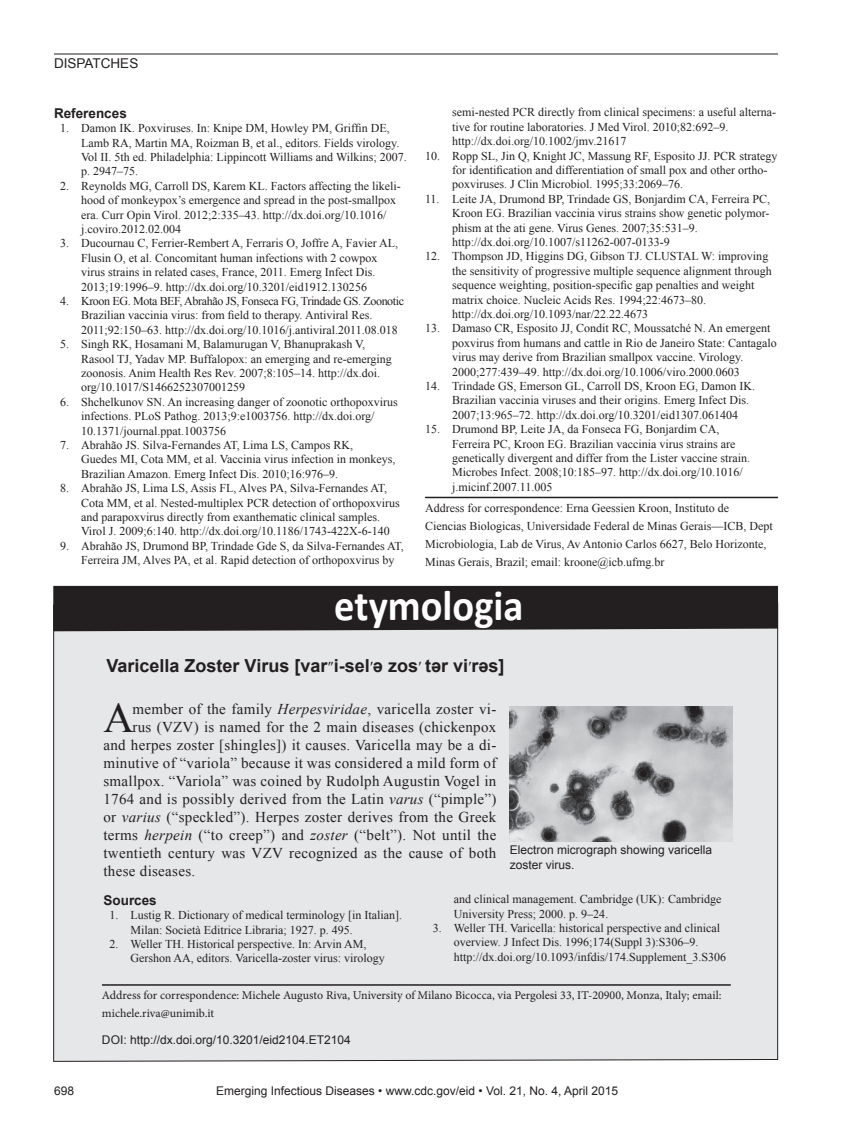
<style>
.page{position:relative;width:851px;height:1134px;background:#fff}
.page>*{position:absolute;margin:0;border:0;box-sizing:border-box;transform-origin:0 0}
.t1{font:700 43.35px "Calibri";color:#fff;scale:.93 1}
.t2{font:42.15px "Times New Roman";color:#231f20}
.t3{font:700 18px "Arial";color:#231f20}
.t4{font:15px "Times New Roman";letter-spacing:.02em;color:#231f20}
.t5{font:700 13.5px "Arial";color:#231f20}
.t6{font:13.5px "Arial";color:#231f20}
.t7{font:12px/14.4px "Times New Roman";color:#231f20}
.t8{font:12px/15px "Arial";color:#231f20}
.t9{font:12px/18px "Minion Pro";color:#231f20}
.s1{font-family:"Times New Roman";font-weight:400;font-size:15px}
.s2{font-style:italic}
</style>
<div class="page">
<hr style="left:54px;top:54px;width:724px;height:1px;background:#231f20">
<hr style="left:425px;top:497px;width:353px;height:1px;background:#231f20">
<div style="left:53px;top:635px;width:725px;height:427px;background:#e6e7e9"></div>
<svg style="left:53px;top:586px;width:725px;height:49px;background:#373334"></svg>
<hr style="left:102px;top:984px;width:628px;height:2px;background:#231f20">
<img style="left:510px;top:707px;width:222px;height:134px">
<p class="t6" style="left:54px;top:55px;width:86px">DISPATCHES</p>
<p class="t5" style="left:54px;top:104px;width:74px">References</p>
<p class="t7" style="left:81px;top:121px;width:327px;text-indent:-21px">1. Damon IK. Poxviruses. In: Knipe DM, Howley PM, Griffin DE, Lamb RA, Martin MA, Roizman B, et al., editors. Fields virology.<br>Vol II. 5th ed. Philadelphia: Lippincott Williams and Wilkins; 2007. p. 2947–75.</p>
<p class="t7" style="left:81px;top:178px;width:321px;text-indent:-21px">2. Reynolds MG, Carroll DS, Karem KL. Factors affecting the likeli&shy;hood of monkeypox’s emergence and spread in the post-smallpox era. Curr Opin Virol. 2012;2:335–43. http://dx.doi.org/10.1016/ j.coviro.2012.02.004</p>
<p class="t7" style="left:81px;top:236px;width:318px;text-indent:-21px">3. Ducournau C, Ferrier-Rembert A, Ferraris O, Joffre A, Favier AL, Flusin O, et al. Concomitant human infections with 2 cowpox virus strains in related cases, France, 2011. Emerg Infect Dis.<br>2013;19:1996–9. http://dx.doi.org/10.3201/eid1912.130256</p>
<p class="t7" style="left:81px;top:294px;width:325px;text-indent:-21px">4. Kroon EG. Mota BEF, Abrahão JS, Fonseca FG, Trindade GS. Zoonotic<br>Brazilian vaccinia virus: from field to therapy. Antiviral Res.<br>2011;92:150–63. http://dx.doi.org/10.1016/j.antiviral.2011.08.018</p>
<p class="t7" style="left:81px;top:337px;width:312px;text-indent:-21px">5. Singh RK, Hosamani M, Balamurugan V, Bhanuprakash V, Rasool TJ, Yadav MP. Buffalopox: an emerging and re-emerging zoonosis. Anim Health Res Rev. 2007;8:105–14. http://dx.doi. org/10.1017/S1466252307001259</p>
<p class="t7" style="left:81px;top:394px;width:318px;text-indent:-21px">6. Shchelkunov SN. An increasing danger of zoonotic orthopoxvirus infections. PLoS Pathog. 2013;9:e1003756. http://dx.doi.org/<br>10.1371/journal.ppat.1003756</p>
<p class="t7" style="left:81px;top:438px;width:316px;text-indent:-21px">7. Abrahão JS. Silva-Fernandes AT, Lima LS, Campos RK,<br>Guedes MI, Cota MM, et al. Vaccinia virus infection in monkeys,<br>Brazilian Amazon. Emerg Infect Dis. 2010;16:976–9.</p>
<p class="t7" style="left:81px;top:481px;width:320px;text-indent:-21px">8. Abrahão JS, Lima LS, Assis FL, Alves PA, Silva-Fernandes AT, Cota MM, et al. Nested-multiplex PCR detection of orthopoxvirus and parapoxvirus directly from exanthematic clinical samples.<br>Virol J. 2009;6:140. http://dx.doi.org/10.1186/1743-422X-6-140</p>
<p class="t7" style="left:81px;top:538px;width:324px;text-indent:-21px">9. Abrahão JS, Drumond BP, Trindade Gde S, da Silva-Fernandes AT,<br>Ferreira JM, Alves PA, et al. Rapid detection of orthopoxvirus by</p>
<p class="t7" style="left:452px;top:105px;width:325px">semi-nested PCR directly from clinical specimens: a useful alterna&shy;tive for routine laboratories. J Med Virol. 2010;82:692–9. http://dx.doi.org/10.1002/jmv.21617</p>
<p class="t7" style="left:452px;top:148px;width:327px;text-indent:-27px">10. Ropp SL, Jin Q, Knight JC, Massung RF, Esposito JJ. PCR strategy for identification and differentiation of small pox and other ortho&shy;poxviruses. J Clin Microbiol. 1995;33:2069–76.</p>
<p class="t7" style="left:452px;top:191px;width:320px;text-indent:-27px">11. Leite JA, Drumond BP, Trindade GS, Bonjardim CA, Ferreira PC, Kroon EG. Brazilian vaccinia virus strains show genetic polymor&shy;phism at the ati gene. Virus Genes. 2007;35:531–9. http://dx.doi.org/10.1007/s11262-007-0133-9</p>
<p class="t7" style="left:452px;top:249px;width:321px;text-indent:-27px">12. Thompson JD, Higgins DG, Gibson TJ. CLUSTAL W: improving the sensitivity of progressive multiple sequence alignment through sequence weighting, position-specific gap penalties and weight matrix choice. Nucleic Acids Res. 1994;22:4673–80. http://dx.doi.org/10.1093/nar/22.22.4673</p>
<p class="t7" style="left:452px;top:321px;width:326px;text-indent:-27px">13. Damaso CR, Esposito JJ, Condit RC, Moussatché N. An emergent poxvirus from humans and cattle in Rio de Janeiro State: Cantagalo virus may derive from Brazilian smallpox vaccine. Virology.<br>2000;277:439–49. http://dx.doi.org/10.1006/viro.2000.0603</p>
<p class="t7" style="left:452px;top:379px;width:304px;text-indent:-27px">14. Trindade GS, Emerson GL, Carroll DS, Kroon EG, Damon IK.<br>Brazilian vaccinia viruses and their origins. Emerg Infect Dis.<br>2007;13:965–72. http://dx.doi.org/10.3201/eid1307.061404</p>
<p class="t7" style="left:452px;top:422px;width:299px;text-indent:-27px">15. Drumond BP, Leite JA, da Fonseca FG, Bonjardim CA, Ferreira PC, Kroon EG. Brazilian vaccinia virus strains are genetically divergent and differ from the Lister vaccine strain.<br>Microbes Infect. 2008;10:185–97. http://dx.doi.org/10.1016/ j.micinf.2007.11.005</p>
<p class="t7" style="left:425px;top:499px;width:349px;line-height:18px">Address for correspondence: Erna Geessien Kroon, Instituto de Ciencias Biologicas, Universidade Federal de Minas Gerais—ICB, Dept Microbiologia, Lab de Virus, Av Antonio Carlos 6627, Belo Horizonte, Minas Gerais, Brazil; email: kroone@icb.ufmg.br</p>
<h1 class="t1" style="left:334px;top:578px;width:205px">etymologia</h1>
<h3 class="t3" style="left:106px;top:654px;width:399px">Varicella Zoster Virus [var<span class="s1">″</span>i-sel<span class="s1">′</span>ə zos<span class="s1">′</span> tər vi<span class="s1">′</span>rəs]</h3>
<h2 class="t2" style="left:103px;top:690px;width:32px">A</h2>
<p class="t4" style="left:132px;top:699px;width:365px">member of the family <span class="s2">Herpesviridae</span>, varicella zoster vi-</p>
<p class="t4" style="left:132px;top:717px;width:365px">rus (VZV) is named for the 2 main diseases (chickenpox</p>
<p class="t4" style="left:103px;top:735px;width:394px">and herpes zoster [shingles]) it causes. Varicella may be a di-</p>
<p class="t4" style="left:103px;top:753px;width:394px">minutive of “variola” because it was considered a mild form of</p>
<p class="t4" style="left:103px;top:771px;width:394px">smallpox. “Variola” was coined by Rudolph Augustin Vogel in</p>
<p class="t4" style="left:103px;top:789px;width:394px">1764 and is possibly derived from the Latin <span class="s2">varus</span> (“pimple”)</p>
<p class="t4" style="left:103px;top:807px;width:394px">or <span class="s2">varius</span> (“speckled”). Herpes zoster derives from the Greek</p>
<p class="t4" style="left:103px;top:825px;width:394px">terms <span class="s2">herpein</span> (“to creep”) and <span class="s2">zoster</span> (“belt”). Not until the</p>
<p class="t4" style="left:103px;top:843px;width:394px">twentieth century was VZV recognized as the cause of both</p>
<p class="t4" style="left:103px;top:861px;width:93px">these diseases.</p>
<p class="t8" style="left:510px;top:843px;width:204px">Electron micrograph showing varicella zoster virus.</p>
<p class="t5" style="left:103px;top:891px;width:55px">Sources</p>
<p class="t7" style="left:130px;top:908px;width:273px;text-indent:-21px">1. Lustig R. Dictionary of medical terminology [in Italian].<br>Milan: Società Editrice Libraria; 1927. p. 495.</p>
<p class="t7" style="left:130px;top:937px;width:256px;text-indent:-21px">2. Weller TH. Historical perspective. In: Arvin AM,<br>Gershon AA, editors. Varicella-zoster virus: virology</p>
<p class="t7" style="left:454px;top:892px;width:269px">and clinical management. Cambridge (UK): Cambridge<br>University Press; 2000. p. 9–24.</p>
<p class="t7" style="left:454px;top:921px;width:274px;text-indent:-21px">3. Weller TH. Varicella: historical perspective and clinical overview. J Infect Dis. 1996;174(Suppl 3):S306–9. http://dx.doi.org/10.1093/infdis/174.Supplement_3.S306</p>
<p class="t9" style="left:102px;top:986px;width:621px">Address for correspondence: Michele Augusto Riva, University of Milano Bicocca, via Pergolesi 33, IT-20900, Monza, Italy; email: michele.riva@unimib.it</p>
<p class="t8" style="left:102px;top:1033px;width:250px">DOI: http://dx.doi.org/10.3201/eid2104.ET2104</p>
<p class="t8" style="left:54px;top:1084px;width:22px">698</p>
<p class="t8" style="left:216px;top:1084px;width:403px">Emerging Infectious Diseases • www.cdc.gov/eid • Vol. 21, No. 4, April 2015</p>
</div>
